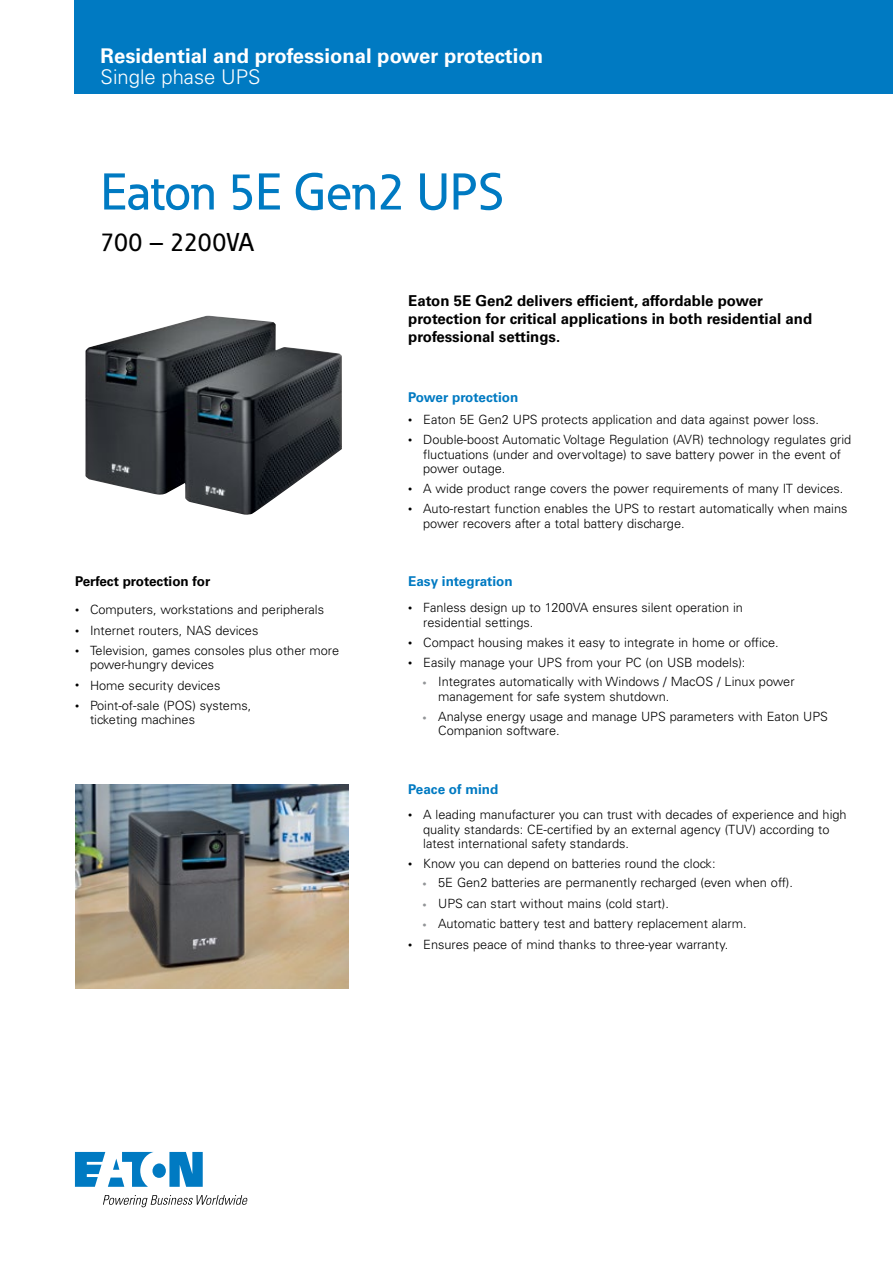
<style>
.page{position:relative;width:893px;height:1263px;background:#fff}
.page>*{position:absolute;margin:0;border:0;box-sizing:border-box;transform-origin:0 0}
.t1{font:500 51px "Eaton";color:#007ac2}
.t2{font:500 25.5px "Eaton";color:#000}
.t3{font:700 20.25px "Univers LT Std";color:#fff}
.t4{font:300 20.25px "Univers LT Std";color:#fff}
.t5{font:700 15px/18px "Univers LT Std";color:#000}
.t6{font:700 13.5px "Univers LT Std";color:#007ac2}
.t7{font:700 13.5px "Univers LT Std";color:#000}
.t8{font:300 12.75px/14.2px "Univers LT Std";color:#000}
.s1{font-size:8.25px}
.s2{font-weight:400;font-size:8.25px;color:#939598}
</style>
<div class="page">
<div style="left:74px;top:0;width:819px;height:94px;background:#007ac2"></div>
<img style="left:85px;top:316px;width:257px;height:199px">
<img style="left:75px;top:784px;width:274px;height:205px">
<svg style="left:75px;top:1152px;width:128px;height:35px"></svg>
<svg style="left:103px;top:1195px;width:145px;height:12px"></svg>
<h3 class="t3" style="left:101px;top:44px;width:444px">Residential and professional power protection</h3>
<h3 class="t4" style="left:101px;top:64px;width:161px">Single phase UPS</h3>
<h1 class="t1" style="left:101px;top:161px;width:404px">Eaton 5E Gen2 UPS</h1>
<h2 class="t2" style="left:101px;top:226px;width:154px">700 – 2200VA</h2>
<p class="t5" style="left:408px;top:292px;width:405px">Eaton 5E Gen2 delivers efficient, affordable power protection for critical applications in both residential and professional settings.</p>
<p class="t7" style="left:75px;top:573px;width:137px">Perfect protection for</p>
<p class="t8" style="left:75px;top:603px;width:251px"><span class="s1">•</span> Computers, workstations and peripherals</p>
<p class="t8" style="left:75px;top:623px;width:185px"><span class="s1">•</span> Internet routers, NAS devices</p>
<p class="t8" style="left:90px;top:643px;width:251px;text-indent:-15px"><span class="s1">•</span> Television, games consoles plus other more power-hungry devices</p>
<p class="t8" style="left:75px;top:678px;width:147px"><span class="s1">•</span> Home security devices</p>
<p class="t8" style="left:90px;top:698px;width:163px;text-indent:-15px"><span class="s1">•</span> Point-of-sale (POS) systems, ticketing machines</p>
<p class="t6" style="left:408px;top:389px;width:112px">Power protection</p>
<p class="t8" style="left:408px;top:413px;width:412px"><span class="s1">•</span> Eaton 5E Gen2 UPS protects application and data against power loss.</p>
<p class="t8" style="left:423px;top:433px;width:429px;text-indent:-15px"><span class="s1">•</span> Double-boost Automatic Voltage Regulation (AVR) technology regulates grid fluctuations (under and overvoltage) to save battery power in the event of power outage.</p>
<p class="t8" style="left:408px;top:482px;width:437px"><span class="s1">•</span> A wide product range covers the power requirements of many IT devices.</p>
<p class="t8" style="left:423px;top:502px;width:426px;text-indent:-15px"><span class="s1">•</span> Auto-restart function enables the UPS to restart automatically when mains power recovers after a total battery discharge.</p>
<p class="t6" style="left:408px;top:573px;width:106px">Easy integration</p>
<p class="t8" style="left:423px;top:601px;width:321px;text-indent:-15px"><span class="s1">•</span> Fanless design up to 1200VA ensures silent operation in residential settings.</p>
<p class="t8" style="left:408px;top:635px;width:372px"><span class="s1">•</span> Compact housing makes it easy to integrate in home or office.</p>
<p class="t8" style="left:408px;top:655px;width:339px"><span class="s1">•</span> Easily manage your UPS from your PC (on USB models):</p>
<p class="t8" style="left:438px;top:675px;width:358px;text-indent:-15px"><span class="s2">•</span> Integrates automatically with Windows / MacOS / Linux power management for safe system shutdown.</p>
<p class="t8" style="left:438px;top:709px;width:391px;text-indent:-15px"><span class="s2">•</span> Analyse energy usage and manage UPS parameters with Eaton UPS<br>Companion software.</p>
<p class="t6" style="left:408px;top:782px;width:92px">Peace of mind</p>
<p class="t8" style="left:423px;top:808px;width:425px;text-indent:-15px"><span class="s1">•</span> A leading manufacturer you can trust with decades of experience and high quality standards: CE-certified by an external agency (TUV) according to latest international safety standards.</p>
<p class="t8" style="left:408px;top:856px;width:309px"><span class="s1">•</span> Know you can depend on batteries round the clock:</p>
<p class="t8" style="left:423px;top:876px;width:371px"><span class="s2">•</span> 5E Gen2 batteries are permanently recharged (even when off).</p>
<p class="t8" style="left:423px;top:896px;width:247px"><span class="s2">•</span> UPS can start without mains (cold start).</p>
<p class="t8" style="left:423px;top:916px;width:325px"><span class="s2">•</span> Automatic battery test and battery replacement alarm.</p>
<p class="t8" style="left:408px;top:937px;width:322px"><span class="s1">•</span> Ensures peace of mind thanks to three-year warranty.</p>
</div>
